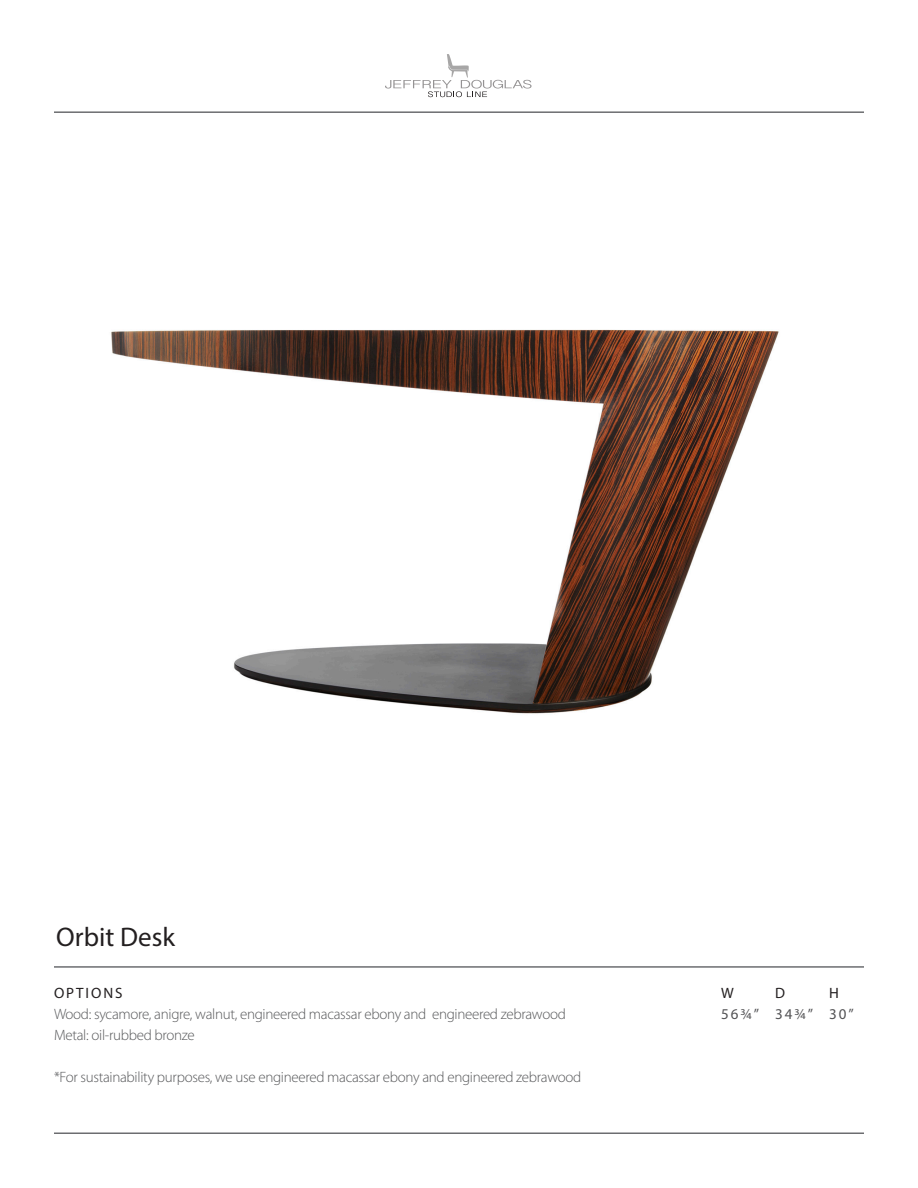
<style>
.page{position:relative;width:918px;height:1188px;background:#fff}
.page>*{position:absolute;margin:0;border:0;box-sizing:border-box;transform-origin:0 0}
.t1{font:27px "Myriad Pro";color:#231f20}
.t2{font:300 15px "Myriad Pro";letter-spacing:-.02em;color:#57585a}
.t3{font:15px "Myriad Pro";letter-spacing:.13em;color:#535355}
.t4{font:15px "Myriad Pro";letter-spacing:.13em;color:#231f20}
</style>
<div class="page">
<svg style="left:385px;top:54px;width:147px;height:43px"></svg>
<hr style="left:54px;top:1132px;width:810px;height:2px;background:#6c6d70">
<hr style="left:54px;top:111px;width:810px;height:2px;background:#6c6d70">
<hr style="left:54px;top:966px;width:810px;height:2px;background:#6c6d70">
<img style="left:111px;top:329px;width:668px;height:385px">
<p class="t1" style="left:56px;top:920px;width:120px">Orbit Desk</p>
<p class="t4" style="left:54px;top:984px;width:70px">OPTIONS</p>
<p class="t2" style="left:54px;top:1005px;width:513px">Wood: sycamore, anigre, walnut, engineered macassar ebony and engineered zebrawood</p>
<p class="t2" style="left:54px;top:1026px;width:142px">Metal: oil-rubbed bronze</p>
<p class="t2" style="left:54px;top:1068px;width:529px">*For sustainability purposes, we use engineered macassar ebony and engineered zebrawood</p>
<p class="t4" style="left:721px;top:984px;width:14px">W</p>
<p class="t4" style="left:775px;top:984px;width:11px">D</p>
<p class="t4" style="left:829px;top:984px;width:11px">H</p>
<p class="t3" style="left:721px;top:1005px;width:134px">56¾” 34¾” 30”</p>
</div>
